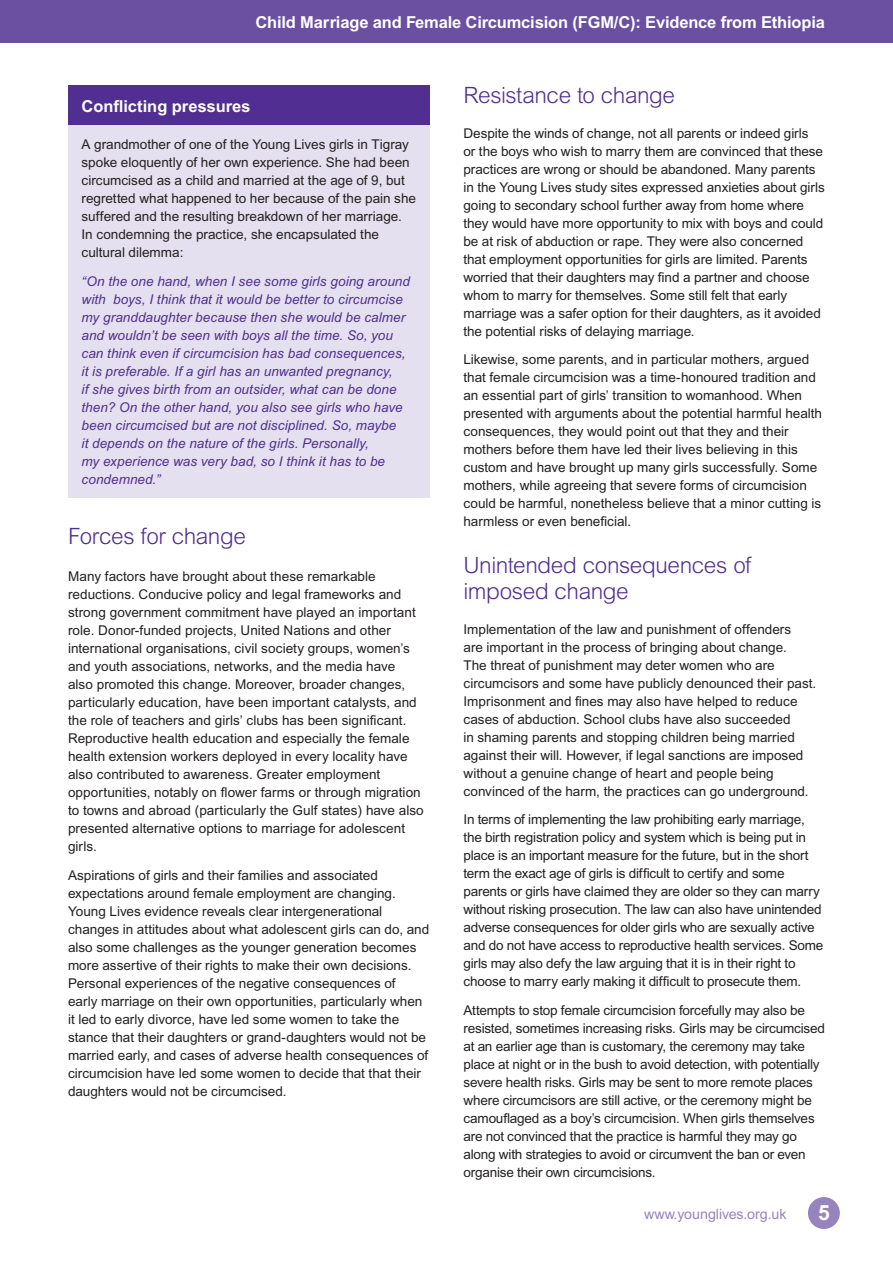
<style>
.page{position:relative;width:893px;height:1263px;background:#fff}
.page>*{position:absolute;margin:0;border:0;box-sizing:border-box;transform-origin:0 0}
.t1{font:300 22.5px/25.5px "Arial";letter-spacing:-.02em;color:#502e92}
.t2{font:700 21px "Arial";color:#fff}
.t3{font:700 16.5px "Arial";letter-spacing:-.01em;color:#fff}
.t4{font:14.25px "Arial";color:#9784bd}
.t5{font:13.5px/18px "Arial";color:#231f20}
.t6{font:italic 13.5px/18px "Arial";letter-spacing:.005em;color:#502e92}
</style>
<div class="page">
<div style="left:0;top:0;width:893px;height:43px;background:#6b4fa0"></div>
<div style="left:808px;top:1197px;width:32px;height:32px;background:#9784bd;border-radius:50%"></div>
<div style="left:68px;top:85px;width:361px;height:40px;background:#502e92"></div>
<div style="left:68px;top:125px;width:361px;height:372px;background:#e4e0ef"></div>
<p class="t3" style="left:255px;top:12px;width:571px">Child Marriage and Female Circumcision (FGM/C): Evidence from Ethiopia</p>
<p class="t3" style="left:82px;top:96px;width:170px">Conflicting pressures</p>
<p class="t5" style="left:82px;top:135px;width:336px">A grandmother of one of the Young Lives girls in Tigray spoke eloquently of her own experience. She had been circumcised as a child and married at the age of 9, but regretted what happened to her because of the pain she suffered and the resulting breakdown of her marriage.<br>In condemning the practice, she encapsulated the cultural dilemma:</p>
<p class="t6" style="left:82px;top:272px;width:330px">“On the one hand, when I see some girls going around with boys, I think that it would be better to circumcise my granddaughter because then she would be calmer and wouldn’t be seen with boys all the time. So, you can think even if circumcision has bad consequences, it is preferable. If a girl has an unwanted pregnancy,<br>if she gives birth from an outsider, what can be done then? On the other hand, you also see girls who have been circumcised but are not disciplined. So, maybe<br>it depends on the nature of the girls. Personally,<br>my experience was very bad, so I think it has to be condemned.”</p>
<h1 class="t1" style="left:68px;top:523px;width:179px">Forces for change</h1>
<p class="t5" style="left:68px;top:567px;width:357px">Many factors have brought about these remarkable reductions. Conducive policy and legal frameworks and strong government commitment have played an important role. Donor-funded projects, United Nations and other international organisations, civil society groups, women’s and youth associations, networks, and the media have<br>also promoted this change. Moreover, broader changes, particularly education, have been important catalysts, and the role of teachers and girls’ clubs has been significant.<br>Reproductive health education and especially the female health extension workers deployed in every locality have also contributed to awareness. Greater employment opportunities, notably on flower farms or through migration to towns and abroad (particularly the Gulf states) have also presented alternative options to marriage for adolescent girls.</p>
<p class="t5" style="left:68px;top:866px;width:363px">Aspirations of girls and their families and associated expectations around female employment are changing.<br>Young Lives evidence reveals clear intergenerational changes in attitudes about what adolescent girls can do, and also some challenges as the younger generation becomes more assertive of their rights to make their own decisions.<br>Personal experiences of the negative consequences of<br>early marriage on their own opportunities, particularly when it led to early divorce, have led some women to take the stance that their daughters or grand-daughters would not be married early, and cases of adverse health consequences of circumcision have led some women to decide that that their daughters would not be circumcised.</p>
<h1 class="t1" style="left:463px;top:82px;width:213px">Resistance to change</h1>
<p class="t5" style="left:463px;top:124px;width:363px">Despite the winds of change, not all parents or indeed girls<br>or the boys who wish to marry them are convinced that these practices are wrong or should be abandoned. Many parents in the Young Lives study sites expressed anxieties about girls going to secondary school further away from home where they would have more opportunity to mix with boys and could be at risk of abduction or rape. They were also concerned that employment opportunities for girls are limited. Parents worried that their daughters may find a partner and choose whom to marry for themselves. Some still felt that early marriage was a safer option for their daughters, as it avoided the potential risks of delaying marriage.</p>
<p class="t5" style="left:463px;top:350px;width:360px">Likewise, some parents, and in particular mothers, argued that female circumcision was a time-honoured tradition and an essential part of girls’ transition to womanhood. When presented with arguments about the potential harmful health consequences, they would point out that they and their mothers before them have led their lives believing in this custom and have brought up many girls successfully. Some mothers, while agreeing that severe forms of circumcision could be harmful, nonetheless believe that a minor cutting is harmless or even beneficial.</p>
<h1 class="t1" style="left:463px;top:552px;width:290px">Unintended consequences of imposed change</h1>
<p class="t5" style="left:463px;top:620px;width:354px">Implementation of the law and punishment of offenders<br>are important in the process of bringing about change.<br>The threat of punishment may deter women who are circumcisors and some have publicly denounced their past.<br>Imprisonment and fines may also have helped to reduce cases of abduction. School clubs have also succeeded<br>in shaming parents and stopping children being married against their will. However, if legal sanctions are imposed without a genuine change of heart and people being convinced of the harm, the practices can go underground.</p>
<p class="t5" style="left:463px;top:810px;width:361px">In terms of implementing the law prohibiting early marriage, the birth registration policy and system which is being put in place is an important measure for the future, but in the short term the exact age of girls is difficult to certify and some parents or girls have claimed they are older so they can marry without risking prosecution. The law can also have unintended adverse consequences for older girls who are sexually active and do not have access to reproductive health services. Some girls may also defy the law arguing that it is in their right to choose to marry early making it difficult to prosecute them.</p>
<p class="t5" style="left:463px;top:1001px;width:363px">Attempts to stop female circumcision forcefully may also be resisted, sometimes increasing risks. Girls may be circumcised at an earlier age than is customary, the ceremony may take place at night or in the bush to avoid detection, with potentially severe health risks. Girls may be sent to more remote places where circumcisors are still active, or the ceremony might be camouflaged as a boy’s circumcision. When girls themselves are not convinced that the practice is harmful they may go along with strategies to avoid or circumvent the ban or even organise their own circumcisions.</p>
<p class="t4" style="left:644px;top:1206px;width:144px">www.younglives.org.uk</p>
<h2 class="t2" style="left:818px;top:1200px;width:13px">5</h2>
</div>
